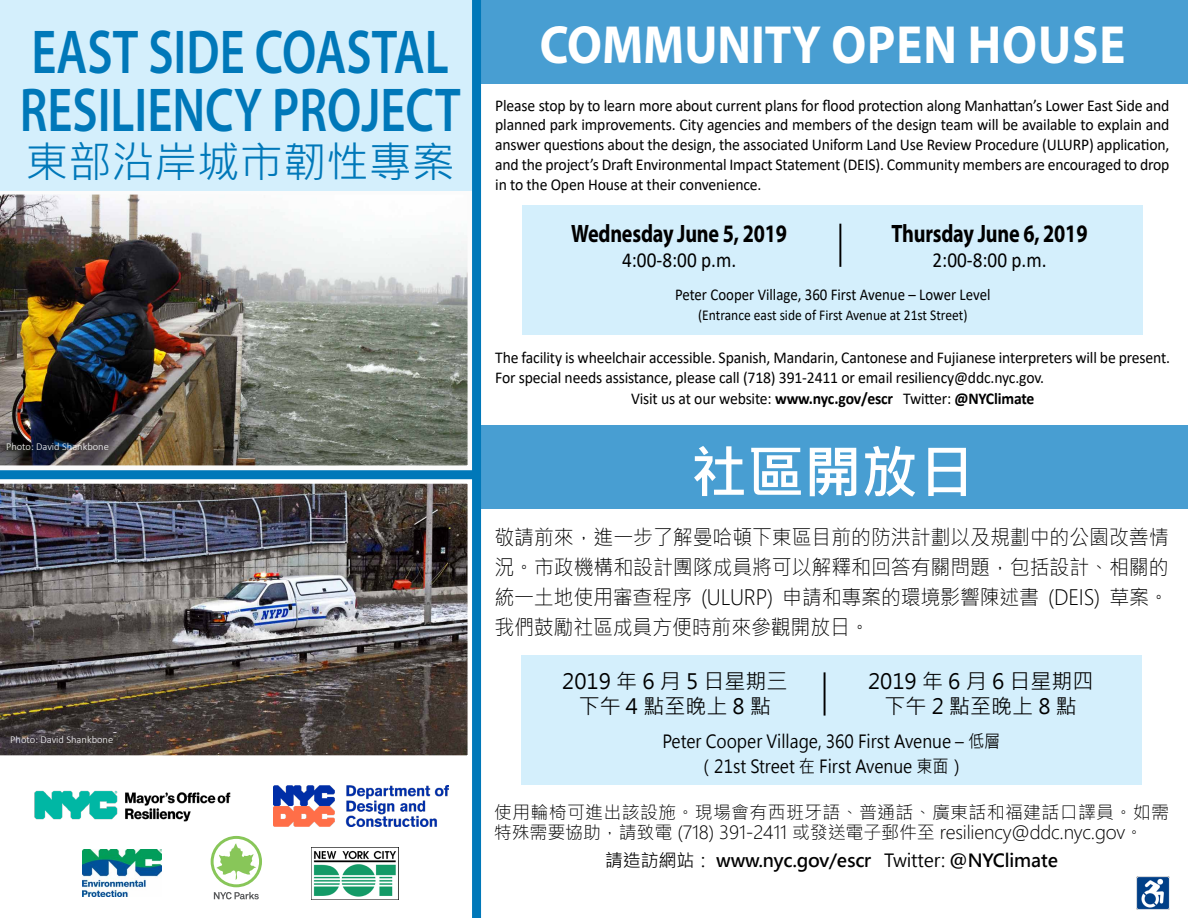
<style>
.page{position:relative;width:1188px;height:918px;background:#fff}
.page>*{position:absolute;margin:0;border:0;box-sizing:border-box;transform-origin:0 0}
.t1{font:600 62.4px "Myriad Pro";color:#0078b9;scale:.78 1}
.t2{font:700 57px "Microsoft Jheng Hei";color:#fff}
.t3{font:700 54px "Myriad Pro";letter-spacing:.005em;color:#fff;scale:.9 1}
.t4{font:42.9px "Microsoft Jheng Hei";color:#0078b9}
.t5{font:700 25.2px "Myriad Pro";letter-spacing:-.01em;color:#000;scale:.8 1}
.t6{font:21.3px "Calibri";color:#000;scale:.9 1}
.t7{font:300 21px/30px "Microsoft Jheng Hei";letter-spacing:-.01em;color:#000;text-align:justify;scale:.95 1}
.t8{font:21px/25.2px "Microsoft Jheng Hei";color:#000;text-align:center}
.t9{font:300 18px/19.5px "Microsoft Jheng Hei";letter-spacing:-.01em;color:#000}
.t10{font:18px/25.2px "Microsoft Jheng Hei";color:#000;text-align:center;scale:.9 1}
.t11{font:700 18px "Microsoft Jheng Hei";letter-spacing:-.01em;color:#000}
.t12{font:16.5px/19.8px "Calibri";letter-spacing:-.01em;color:#000;text-align:justify;scale:.95 1}
.t13{font:16.5px "Calibri";letter-spacing:-.01em;color:#000;scale:.9 1}
.t14{font:15px "Calibri";color:#000;scale:.9 1}
.t15{font:300 10.5px "Calibri";color:#fff}
.s1{font-weight:700}
.s2{font-weight:400}
</style>
<div class="page">
<img style="left:0;top:190px;width:472px;height:276px">
<div style="left:0;top:0;width:477px;height:190px;background:#d4effc"></div>
<img style="left:0;top:479px;width:472px;height:277px">
<div style="left:477px;top:0;width:711px;height:83px;background:#489ed2"></div>
<div style="left:477px;top:425px;width:711px;height:83px;background:#489ed2"></div>
<div style="left:0;top:470px;width:477px;height:9px;background:#0078b9"></div>
<div style="left:522px;top:205px;width:621px;height:130px;background:#d4effc"></div>
<img style="left:1136px;top:876px;width:33px;height:33px">
<img style="left:286px;top:785px;width:162px;height:42px">
<svg style="left:211px;top:842px;width:51px;height:57px"></svg>
<img style="left:311px;top:847px;width:87px;height:52px">
<img style="left:83px;top:850px;width:78px;height:47px">
<hr style="left:839px;top:224px;width:2px;height:43px;background:#000">
<img style="left:34px;top:785px;width:252px;height:57px">
<div style="left:472px;top:0;width:9px;height:918px;background:#0078b9"></div>
<div style="left:521px;top:655px;width:621px;height:129px;background:#d4effc"></div>
<hr style="left:824px;top:672px;width:2px;height:44px;background:#000">
<h1 class="t1" style="left:32px;top:12px;width:536px">EAST SIDE COASTAL</h1>
<h3 class="t3" style="left:540px;top:10px;width:652px">COMMUNITY OPEN HOUSE</h3>
<h1 class="t1" style="left:20px;top:70px;width:567px">RESILIENCY PROJECT</h1>
<h3 class="t4" style="left:26px;top:135px;width:431px">東部沿岸城市韌性專案</h3>
<p class="t12" style="left:495px;top:95px;width:711px">Please stop by to learn more about current plans for flood protection along Manhattan’s Lower East Side and planned park improvements. City agencies and members of the design team will be available to explain and answer questions about the design, the associated Uniform Land Use Review Procedure (ULURP) application, and the project’s Draft Environmental Impact Statement (DEIS). Community members are encouraged to drop in to the Open House at their convenience.</p>
<p class="t15" style="left:6px;top:440px;width:104px">Photo: David Shankbone</p>
<p class="t15" style="left:10px;top:733px;width:104px">Photo: David Shankbone</p>
<h3 class="t5" style="left:892px;top:217px;width:247px">Thursday June 6, 2019</h3>
<p class="t6" style="left:932px;top:246px;width:128px">2:00-8:00 p.m.</p>
<p class="t13" style="left:675px;top:283px;width:352px">Peter Cooper Village, 360 First Avenue – Lower Level</p>
<p class="t14" style="left:698px;top:304px;width:301px">(Entrance east side of First Avenue at 21st Street)</p>
<p class="t12" style="left:495px;top:348px;width:712px">The facility is wheelchair accessible. Spanish, Mandarin, Cantonese and Fujianese interpreters will be present.<br>For special needs assistance, please call (718) 391-2411 or email resiliency@ddc.nyc.gov.</p>
<p class="t12" style="left:631px;top:388px;width:426px">Visit us at our website: <span class="s1">www.nyc.gov/escr</span> Twitter: <span class="s1">@NYClimate</span></p>
<h2 class="t2" style="left:690px;top:437px;width:286px">社區開放日</h2>
<p class="t7" style="left:494px;top:522px;width:711px">敬請前來，進一步了解曼哈頓下東區目前的防洪計劃以及規劃中的公園改善情況。市政機構和設計團隊成員將可以解釋和回答有關問題，包括設計、相關的統一土地使用審查程序 (ULURP) 申請和專案的環境影響陳述書 (DEIS) 草案。我們鼓勵社區成員方便時前來參觀開放日。</p>
<h3 class="t5" style="left:571px;top:217px;width:271px">Wednesday June 5, 2019</h3>
<p class="t6" style="left:622px;top:246px;width:128px">4:00-8:00 p.m.</p>
<p class="t8" style="left:562px;top:668px;width:227px">2019 年 6 月 5 日星期三下午 4 點至晚上 8 點</p>
<p class="t8" style="left:868px;top:668px;width:227px">2019 年 6 月 6 日星期四下午 2 點至晚上 8 點</p>
<p class="t10" style="left:663px;top:729px;width:377px">Peter Cooper Village, 360 First Avenue – 低層（21st Street 在 First Avenue 東面）</p>
<p class="t9" style="left:494px;top:803px;width:677px">使用輪椅可進出該設施。現場會有西班牙語、普通話、廣東話和福建話口譯員。如需特殊需要協助，請致電 (718) 391-2411 或發送電子郵件至 resiliency@ddc.nyc.gov。</p>
<p class="t11" style="left:605px;top:849px;width:455px"><span class="s2">請造訪網站：</span> www.nyc.gov/escr <span class="s2">Twitter:</span> @NYClimate</p>
</div>
